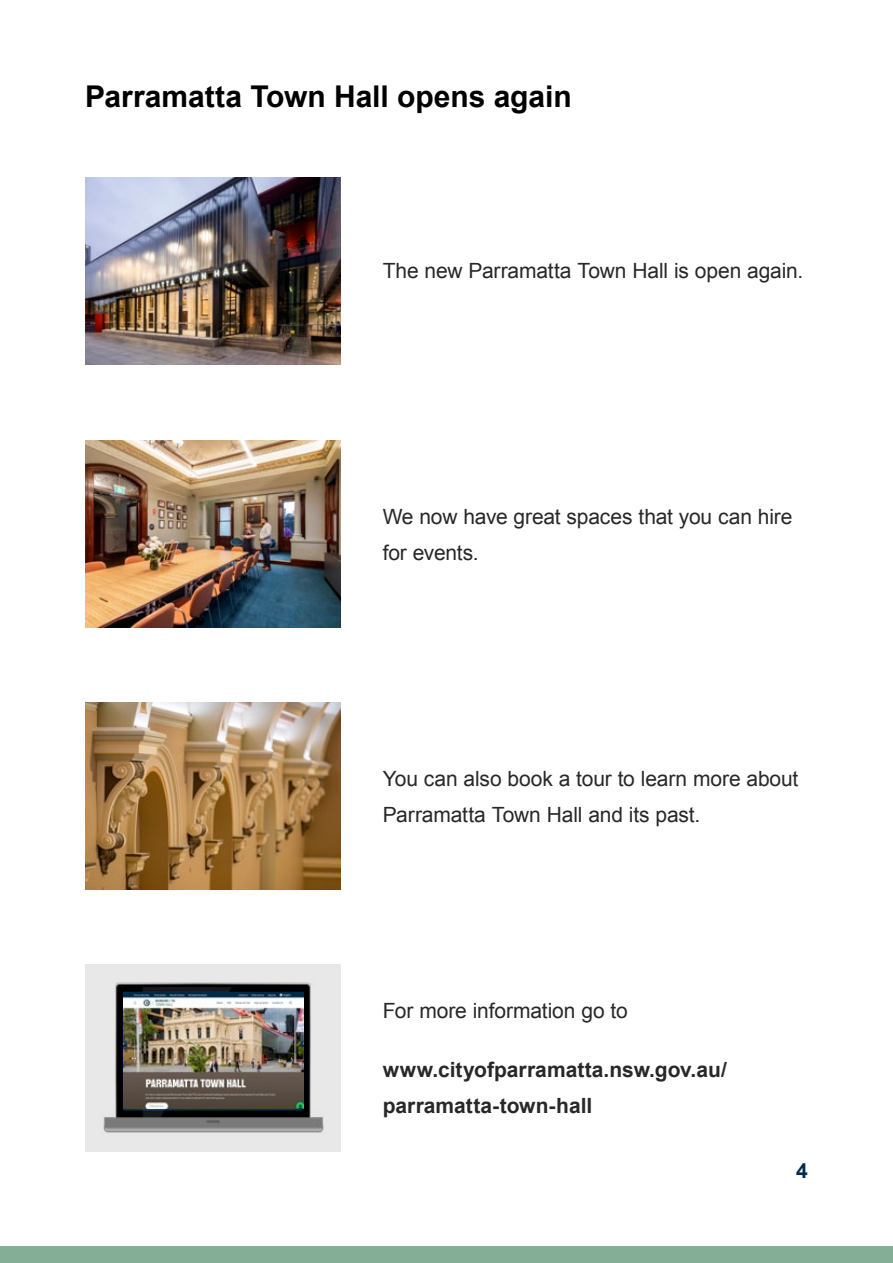
<style>
.page{position:relative;width:893px;height:1263px;background:#fff}
.page>*{position:absolute;margin:0;border:0;box-sizing:border-box;transform-origin:0 0}
.t1{font:700 30px "Arial";color:#000}
.t2{font:21px/36px "Arial";letter-spacing:-.005em;color:#292829}
.t3{font:700 21px/36px "Arial";color:#292829}
.t4{font:700 21px "Arial";color:#002b51}
</style>
<div class="page">
<div style="left:0;top:1246px;width:893px;height:17px;background:#85ae97"></div>
<div style="left:85px;top:964px;width:255px;height:187px;background:#e8e8e8"></div>
<img style="left:103px;top:982px;width:221px;height:151px">
<img style="left:123px;top:992px;width:180px;height:117px">
<img style="left:85px;top:702px;width:255px;height:187px">
<img style="left:85px;top:441px;width:255px;height:187px">
<img style="left:85px;top:177px;width:255px;height:187px">
<h1 class="t1" style="left:85px;top:77px;width:488px">Parramatta Town Hall opens again</h1>
<p class="t2" style="left:383px;top:253px;width:422px">The new Parramatta Town Hall is open again.</p>
<p class="t2" style="left:383px;top:499px;width:411px">We now have great spaces that you can hire for events.</p>
<p class="t2" style="left:383px;top:760px;width:417px">You can also book a tour to learn more about<br>Parramatta Town Hall and its past.</p>
<p class="t2" style="left:383px;top:993px;width:247px">For more information go to</p>
<p class="t3" style="left:383px;top:1052px;width:346px">www.cityofparramatta.nsw.gov.au/ parramatta-town-hall</p>
<p class="t4" style="left:796px;top:1157px;width:13px">4</p>
</div>
